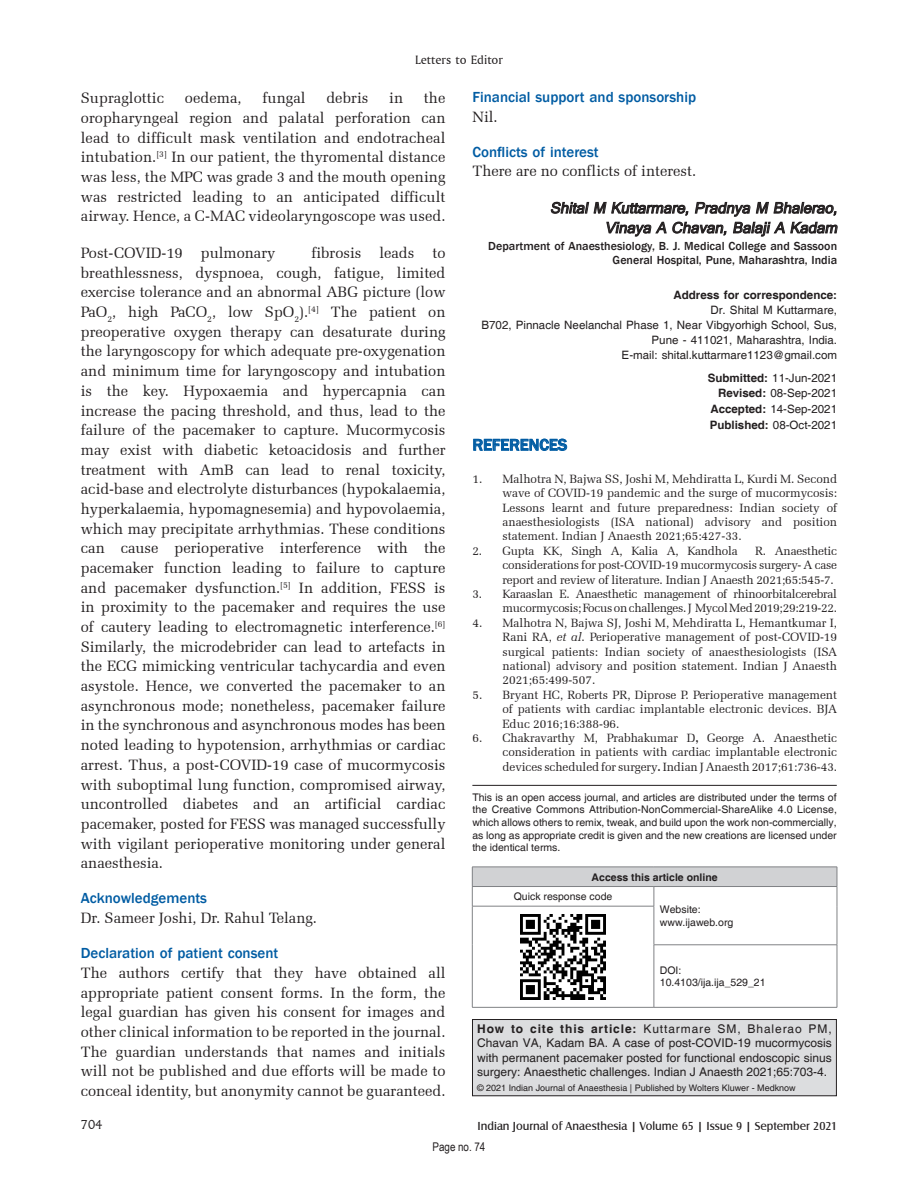
<style>
.page{position:relative;width:918px;height:1188px;background:#fff}
.page>*{position:absolute;margin:0;border:0;box-sizing:border-box;transform-origin:0 0}
.t1{font:500 16.5px "Franklin Gothic";color:#015ca3}
.TX{font:15px/19.6px "Zapf Elliptical 711 BT";color:#231f20;text-align:justify}
.t2{font:500 15px "Franklin Gothic";color:#015ca3}
.AU{font:italic 15px/19.8px "Microsoft Sans Serif";color:#231f20;text-align:right}
.t3{font:12.75px "Amerigo BT Roman A";color:#231f20}
.REF{font:12px/14.4px "Zapf Elliptical 711 BT";letter-spacing:-.005em;color:#231f20;text-align:justify}
.HTC{font:12px/14.4px "Helvetica";color:#231f20;text-align:justify}
.AFF{font:500 12px/14.4px "Franklin Gothic";color:#231f20;text-align:right}
.t4{font:12px "Castle T";color:#231f20}
.TX-2{font:12px "Arial Narrow";color:#231f20}
.t5{font:300 12px "Flareserif 821 BT";color:#231f20}
.ADD{font:11.55px/15px "Helvetica";color:#231f20;text-align:right}
.Reprint{font:10.5px/12.6px "Helvetica";color:#231f20;text-align:justify}
.WEB{font:10.5px/12.6px "Helvetica";color:#231f20}
.AAO{font:700 10.5px "Helvetica";color:#231f20}
.HTC-2{font:9px "Helvetica";color:#231f20}
.s1{font-weight:700}
.s2{font-style:italic}
</style>
<div class="page">
<svg style="left:551px;top:201px;width:287px;height:36px"></svg>
<svg style="left:473px;top:438px;width:94px;height:13px"></svg>
<div style="left:472px;top:1020px;width:364px;height:76px;background:#dcdddf"></div>
<div style="left:472px;top:1019px;width:365px;height:77px;border:1px solid #231f20"></div>
<hr style="left:472px;top:785px;width:365px;height:1px;background:#231f20">
<div style="left:472px;top:867px;width:365px;height:20px;background:#d1d2d4"></div>
<hr style="left:472px;top:867px;width:182px;height:1px;background:#808285">
<hr style="left:654px;top:867px;width:183px;height:1px;background:#808285">
<hr style="left:837px;top:945px;width:1px;height:62px;background:#808285">
<hr style="left:472px;top:886px;width:182px;height:1px;background:#808285">
<svg style="left:472px;top:867px;width:1px;height:39px"></svg>
<hr style="left:472px;top:906px;width:182px;height:1px;background:#808285">
<hr style="left:472px;top:906px;width:1px;height:39px;background:#808285">
<hr style="left:472px;top:945px;width:1px;height:62px;background:#808285">
<hr style="left:654px;top:945px;width:1px;height:62px;background:#808285">
<hr style="left:654px;top:886px;width:183px;height:1px;background:#808285">
<svg style="left:654px;top:887px;width:1px;height:19px"></svg>
<svg style="left:837px;top:867px;width:1px;height:39px"></svg>
<hr style="left:654px;top:906px;width:1px;height:39px;background:#808285">
<hr style="left:837px;top:906px;width:1px;height:39px;background:#808285">
<hr style="left:654px;top:945px;width:183px;height:1px;background:#808285">
<hr style="left:472px;top:1007px;width:182px;height:1px;background:#808285">
<hr style="left:654px;top:1007px;width:183px;height:1px;background:#808285">
<img style="left:521px;top:914px;width:85px;height:85px">
<p class="t3" style="left:415px;top:52px;width:89px">Letters to Editor</p>
<p class="TX" style="left:81px;top:88px;width:85px">Supraglottic</p>
<p class="TX" style="left:185px;top:88px;width:58px">oedema,</p>
<p class="TX" style="left:263px;top:88px;width:45px">fungal</p>
<p class="TX" style="left:326px;top:88px;width:44px">debris</p>
<p class="TX" style="left:389px;top:88px;width:15px">in</p>
<p class="TX" style="left:81px;top:88px;width:366px;text-indent:343px">the oropharyngeal region and palatal perforation can lead to difficult mask ventilation and endotracheal intubation.<sup>[3]</sup> In our patient, the thyromental distance was less, the MPC was grade 3 and the mouth opening was restricted leading to an anticipated difficult airway. Hence, a C‑MAC videolaryngoscope was used.</p>
<p class="TX" style="left:81px;top:243px;width:196px">Post‑COVID‑19 pulmonary</p>
<p class="TX" style="left:81px;top:243px;width:366px;text-indent:231px">fibrosis leads to breathlessness, dyspnoea, cough, fatigue, limited exercise tolerance and an abnormal ABG picture (low PaO<sub>2</sub>, high PaCO<sub>2</sub>, low SpO<sub>2</sub>).<sup>[4]</sup> The patient on preoperative oxygen therapy can desaturate during the laryngoscopy for which adequate pre‑oxygenation and minimum time for laryngoscopy and intubation is the key. Hypoxaemia and hypercapnia can increase the pacing threshold, and thus, lead to the failure of the pacemaker to capture. Mucormycosis may exist with diabetic ketoacidosis and further treatment with AmB can lead to renal toxicity, acid‑base and electrolyte disturbances (hypokalaemia, hyperkalaemia, hypomagnesemia) and hypovolaemia, which may precipitate arrhythmias. These conditions can cause perioperative interference with the pacemaker function leading to failure to capture and pacemaker dysfunction.<sup>[5]</sup> In addition, FESS is in proximity to the pacemaker and requires the use of cautery leading to electromagnetic interference.<sup>[6] </sup>Similarly, the microdebrider can lead to artefacts in the ECG mimicking ventricular tachycardia and even asystole. Hence, we converted the pacemaker to an asynchronous mode; nonetheless, pacemaker failure in the synchronous and asynchronous modes has been noted leading to hypotension, arrhythmias or cardiac arrest. Thus, a post‑COVID‑19 case of mucormycosis with suboptimal lung function, compromised airway, uncontrolled diabetes and an artificial cardiac pacemaker, posted for FESS was managed successfully with vigilant perioperative monitoring under general anaesthesia.</p>
<h2 class="t2" style="left:81px;top:889px;width:128px">Acknowledgements</h2>
<p class="TX" style="left:81px;top:908px;width:238px">Dr. Sameer Joshi, Dr. Rahul Telang.</p>
<h2 class="t2" style="left:81px;top:944px;width:199px">Declaration of patient consent</h2>
<p class="TX" style="left:81px;top:963px;width:366px">The authors certify that they have obtained all appropriate patient consent forms. In the form, the legal guardian has given his consent for images and other clinical information to be reported in the journal.<br>The guardian understands that names and initials will not be published and due efforts will be made to conceal identity, but anonymity cannot be guaranteed.</p>
<h2 class="t2" style="left:472px;top:88px;width:225px">Financial support and sponsorship</h2>
<p class="TX" style="left:472px;top:107px;width:27px">Nil.</p>
<h2 class="t2" style="left:472px;top:143px;width:128px">Conflicts of interest</h2>
<p class="TX" style="left:472px;top:161px;width:225px">There are no conflicts of interest.</p>
<p class="AU" style="left:550px;top:198px;width:292px">Shital M Kuttarmare, Pradnya M Bhalerao,<br>Vinaya A Chavan, Balaji A Kadam</p>
<p class="AFF" style="left:488px;top:239px;width:350px">Department of Anaesthesiology, B. J. Medical College and Sassoon<br>General Hospital, Pune, Maharashtra, India</p>
<p class="ADD" style="left:481px;top:288px;width:357px"><span class="s1">Address for correspondence:<br></span>Dr. Shital M Kuttarmare,<br>B702, Pinnacle Neelanchal Phase 1, Near Vibgyorhigh School, Sus, Pune ‑ 411021, Maharashtra, India.<br>E‑mail: shital.kuttarmare1123@gmail.com</p>
<p class="ADD" style="left:708px;top:371px;width:131px"><span class="s1">Submitted:</span> 11-Jun-2021</p>
<p class="ADD" style="left:718px;top:386px;width:121px"><span class="s1">Revised:</span> 08-Sep-2021</p>
<p class="ADD" style="left:710px;top:402px;width:128px"><span class="s1">Accepted:</span> 14-Sep-2021</p>
<p class="ADD" style="left:710px;top:418px;width:129px"><span class="s1">Published:</span> 08-Oct-2021</p>
<h1 class="t1" style="left:473px;top:435px;width:96px">REFERENCES</h1>
<p class="REF" style="left:503px;top:471px;width:336px;text-indent:-30px">1. Malhotra N, Bajwa SS, Joshi M, Mehdiratta L, Kurdi M. Second wave of COVID‑19 pandemic and the surge of mucormycosis:<br>Lessons learnt and future preparedness: Indian society of anaesthesiologists (ISA national) advisory and position statement. Indian J Anaesth 2021;65:427‑33.</p>
<p class="REF" style="left:473px;top:543px;width:267px">2. Gupta KK, Singh A, Kalia A, Kandhola</p>
<p class="REF" style="left:503px;top:543px;width:336px;text-indent:253px">R. Anaesthetic considerations for post‑COVID‑19 mucormycosis surgery‑ A case report and review of literature. Indian J Anaesth 2021;65:545‑7.</p>
<p class="REF" style="left:473px;top:587px;width:366px;text-align:right">3. Karaaslan E. Anaesthetic management of rhinoorbitalcerebral mucormycosis; Focus on challenges. J Mycol Med 2019;29:219‑22.</p>
<p class="REF" style="left:503px;top:615px;width:336px;text-indent:-30px">4. Malhotra N, Bajwa SJ, Joshi M, Mehdiratta L, Hemantkumar I, Rani RA, <span class="s2">et al</span>. Perioperative management of post‑COVID‑19 surgical patients: Indian society of anaesthesiologists (ISA national) advisory and position statement. Indian J Anaesth 2021;65:499‑507.</p>
<p class="REF" style="left:503px;top:687px;width:336px;text-indent:-30px">5. Bryant HC, Roberts PR, Diprose P. Perioperative management of patients with cardiac implantable electronic devices. BJA Educ 2016;16:388‑96.</p>
<p class="REF" style="left:503px;top:731px;width:336px;text-indent:-30px">6. Chakravarthy M, Prabhakumar D<span class="s1">,</span> George A. Anaesthetic consideration in patients with cardiac implantable electronic devices scheduled for surgery<span class="s1">.</span> Indian J Anaesth 2017;61:736‑43.</p>
<p class="Reprint" style="left:472px;top:791px;width:366px">This is an open access journal, and articles are distributed under the terms of the Creative Commons Attribution‑NonCommercial‑ShareAlike 4.0 License, which allows others to remix, tweak, and build upon the work non‑commercially, as long as appropriate credit is given and the new creations are licensed under the identical terms.</p>
<p class="AAO" style="left:592px;top:870px;width:128px">Access this article online</p>
<p class="WEB" style="left:514px;top:891px;width:100px">Quick response code</p>
<p class="WEB" style="left:660px;top:904px;width:75px">Website: www.ijaweb.org</p>
<p class="WEB" style="left:660px;top:964px;width:107px">DOI:<br>10.4103/ija.ija_529_21</p>
<p class="HTC" style="left:477px;top:1022px;width:356px"><span class="s1">How to cite this article:</span> Kuttarmare SM, Bhalerao PM, Chavan VA, Kadam BA. A case of post-COVID-19 mucormycosis with permanent pacemaker posted for functional endoscopic sinus surgery: Anaesthetic challenges. Indian J Anaesth 2021;65:703-4.</p>
<p class="HTC-2" style="left:477px;top:1083px;width:320px">© 2021 Indian Journal of Anaesthesia | Published by Wolters Kluwer - Medknow</p>
<p class="t5" style="left:81px;top:1117px;width:23px">704</p>
<p class="t4" style="left:478px;top:1119px;width:361px">Indian Journal of Anaesthesia | Volume 65 | Issue 9 | September 2021</p>
<p class="TX-2" style="left:433px;top:1138px;width:54px">Page no. 74</p>
</div>
